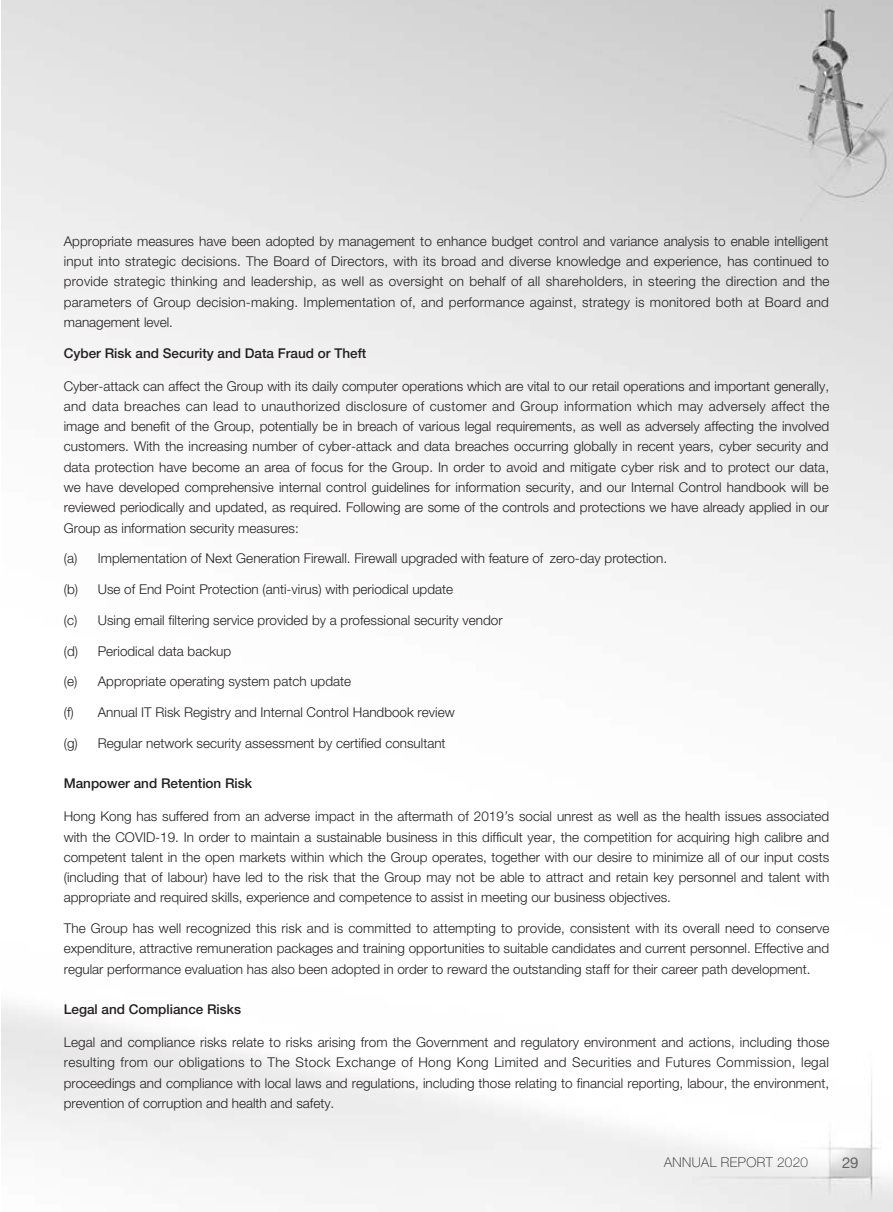
<style>
.page{position:relative;width:893px;height:1212px;background:#fff}
.page>*{position:absolute;margin:0;border:0;box-sizing:border-box;transform-origin:0 0}
.t1{font:15px "Helvetica Neue LT Pro";color:#636366}
._1__內文{font:300 13.5px/20.2px "Helvetica Neue LT Std";color:#231f20;text-align:justify}
._4__副標題{font:500 13.5px "Helvetica Neue LT Std";color:#231f20}
.t2{font:100 13.5px "Helvetica Neue LT Pro";letter-spacing:.035em;color:#231f20}
.s1{font-style:italic}
</style>
<div class="page">
<img style="left:1px;top:0;width:892px;height:1212px">
<p class="_1__內文" style="left:64px;top:231px;width:767px">Appropriate measures have been adopted by management to enhance budget control and variance analysis to enable intelligent input into strategic decisions. The Board of Directors, with its broad and diverse knowledge and experience, has continued to provide strategic thinking and leadership, as well as oversight on behalf of all shareholders, in steering the direction and the parameters of Group decision-making. Implementation of, and performance against, strategy is monitored both at Board and management level.</p>
<p class="_4__副標題" style="left:64px;top:345px;width:304px">Cyber Risk and Security and Data Fraud or Theft</p>
<p class="_1__內文" style="left:64px;top:375px;width:767px">Cyber-attack can affect the Group with its daily computer operations which are vital to our retail operations and important generally, and data breaches can lead to unauthorized disclosure of customer and Group information which may adversely affect the image and benefit of the Group, potentially be in breach of various legal requirements, as well as adversely affecting the involved customers. With the increasing number of cyber-attack and data breaches occurring globally in recent years, cyber security and data protection have become an area of focus for the Group. In order to avoid and mitigate cyber risk and to protect our data, we have developed comprehensive internal control guidelines for information security, and our Internal Control handbook will be reviewed periodically and updated, as required. Following are some of the controls and protections we have already applied in our Group as information security measures:</p>
<p class="_1__內文" style="left:64px;top:548px;width:605px">(a) Implementation of Next Generation Firewall. Firewall upgraded with feature of zero-day protection.</p>
<p class="_1__內文" style="left:64px;top:579px;width:391px">(b) Use of End Point Protection (anti-virus) with periodical update</p>
<p class="_1__內文" style="left:64px;top:609px;width:440px">(c) Using email filtering service provided by a professional security vendor</p>
<p class="_1__內文" style="left:64px;top:640px;width:169px">(d) Periodical data backup</p>
<p class="_1__內文" style="left:64px;top:671px;width:289px">(e) Appropriate operating system patch update</p>
<p class="_1__內文" style="left:64px;top:702px;width:392px">(f) Annual IT Risk Registry and Internal Control Handbook review</p>
<p class="_1__內文" style="left:64px;top:732px;width:383px">(g) Regular network security assessment by certified consultant</p>
<p class="_4__副標題" style="left:64px;top:775px;width:190px">Manpower and Retention Risk</p>
<p class="_1__內文" style="left:64px;top:806px;width:767px">Hong Kong has suffered from an adverse impact in the aftermath of 2019<span class="s1">’</span>s social unrest as well as the health issues associated with the COVID-19. In order to maintain a sustainable business in this difficult year, the competition for acquiring high calibre and competent talent in the open markets within which the Group operates, together with our desire to minimize all of our input costs (including that of labour) have led to the risk that the Group may not be able to attract and retain key personnel and talent with appropriate and required skills, experience and competence to assist in meeting our business objectives.</p>
<p class="_1__內文" style="left:64px;top:918px;width:767px">The Group has well recognized this risk and is committed to attempting to provide, consistent with its overall need to conserve expenditure, attractive remuneration packages and training opportunities to suitable candidates and current personnel. Effective and regular performance evaluation has also been adopted in order to reward the outstanding staff for their career path development.</p>
<p class="_4__副標題" style="left:64px;top:1001px;width:179px">Legal and Compliance Risks</p>
<p class="_1__內文" style="left:64px;top:1032px;width:767px">Legal and compliance risks relate to risks arising from the Government and regulatory environment and actions, including those resulting from our obligations to The Stock Exchange of Hong Kong Limited and Securities and Futures Commission, legal proceedings and compliance with local laws and regulations, including those relating to financial reporting, labour, the environment, prevention of corruption and health and safety.</p>
<p class="t2" style="left:664px;top:1154px;width:145px">ANNUAL REPORT 2020</p>
<p class="t1" style="left:842px;top:1153px;width:18px">29</p>
</div>
